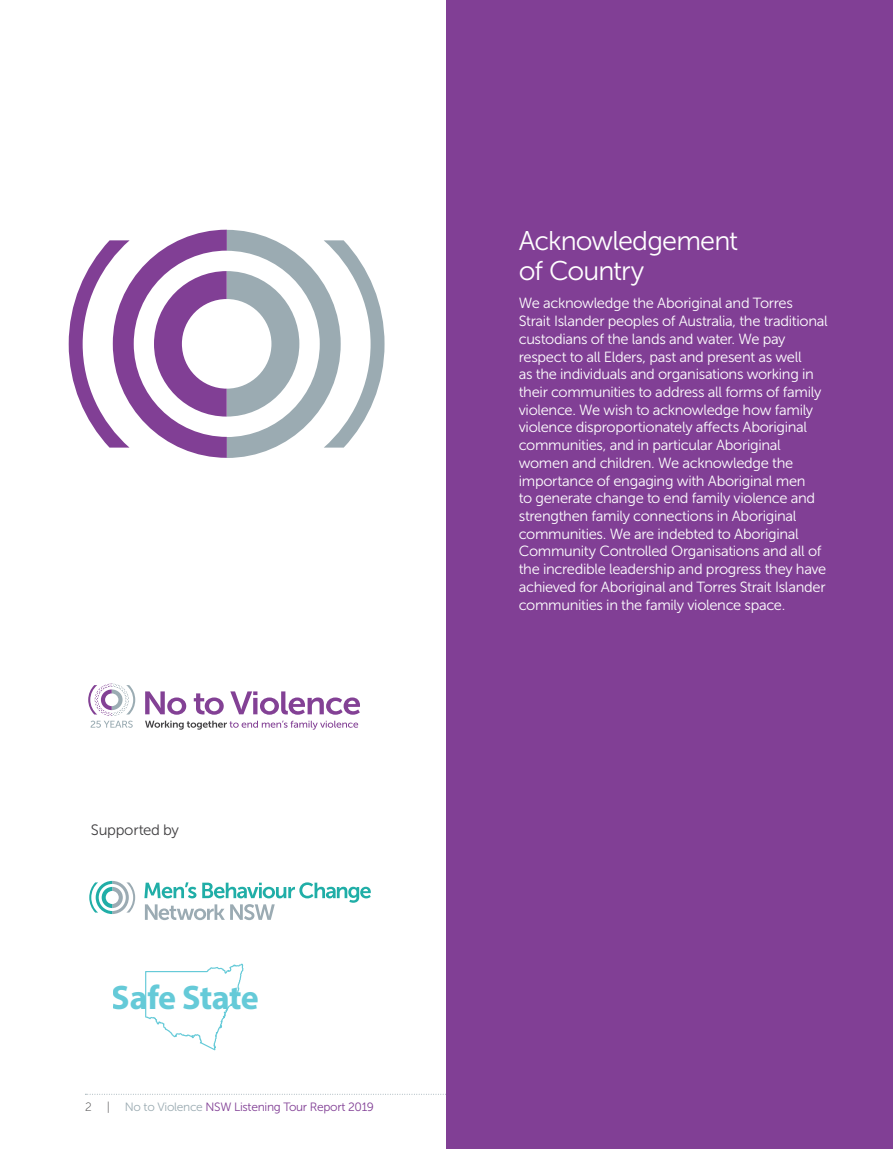
<style>
.page{position:relative;width:893px;height:1149px;background:#fff}
.page>*{position:absolute;margin:0;border:0;box-sizing:border-box;transform-origin:0 0}
.t1{font:700 34.05px "Myriad Pro";letter-spacing:-.02em;color:#65cad8}
.t2{font:27px/30px "Museo Sans 300";letter-spacing:-.035em;color:#fff}
.t3{font:15px "Museo Sans 300";letter-spacing:-.02em;color:#414042}
.t4{font:14.7px/17.7px "Museo Sans 300";letter-spacing:-.02em;color:#fff}
.t5{font:12px "Museo Sans 300";letter-spacing:-.025em;color:#813f95}
.s1{font-family:"Museo Sans 100";color:#414042}
.s2{color:#9babb2}
</style>
<div class="page">
<svg style="left:69px;top:230px;width:316px;height:228px"></svg>
<svg style="left:85px;top:1093px;width:361px;height:1px"></svg>
<div style="left:446px;top:0;width:447px;height:1148px;background:#813f95"></div>
<svg style="left:145px;top:691px;width:41px;height:23px"></svg>
<svg style="left:194px;top:693px;width:30px;height:21px"></svg>
<svg style="left:230px;top:691px;width:130px;height:23px"></svg>
<svg style="left:145px;top:720px;width:213px;height:9px"></svg>
<svg style="left:88px;top:683px;width:47px;height:44px"></svg>
<svg style="left:144px;top:882px;width:227px;height:37px"></svg>
<svg style="left:89px;top:880px;width:46px;height:33px"></svg>
<svg style="left:145px;top:963px;width:99px;height:88px"></svg>
<p class="t3" style="left:91px;top:821px;width:90px">Supported by</p>
<h1 class="t1" style="left:112px;top:975px;width:149px">Safe State</h1>
<p class="t5" style="left:85px;top:1099px;width:290px"><span class="s1">2 |</span> <span class="s2">No to Violence</span> NSW Listening Tour Report 2019</p>
<h2 class="t2" style="left:519px;top:226px;width:221px">Acknowledgement of Country</h2>
<p class="t4" style="left:519px;top:294px;width:310px">We acknowledge the Aboriginal and Torres Strait Islander peoples of Australia, the traditional custodians of the lands and water. We pay respect to all Elders, past and present as well<br>as the individuals and organisations working in their communities to address all forms of family violence. We wish to acknowledge how family violence disproportionately affects Aboriginal communities, and in particular Aboriginal women and children. We acknowledge the importance of engaging with Aboriginal men<br>to generate change to end family violence and strengthen family connections in Aboriginal communities. We are indebted to Aboriginal Community Controlled Organisations and all of the incredible leadership and progress they have achieved for Aboriginal and Torres Strait Islander communities in the family violence space.</p>
</div>
